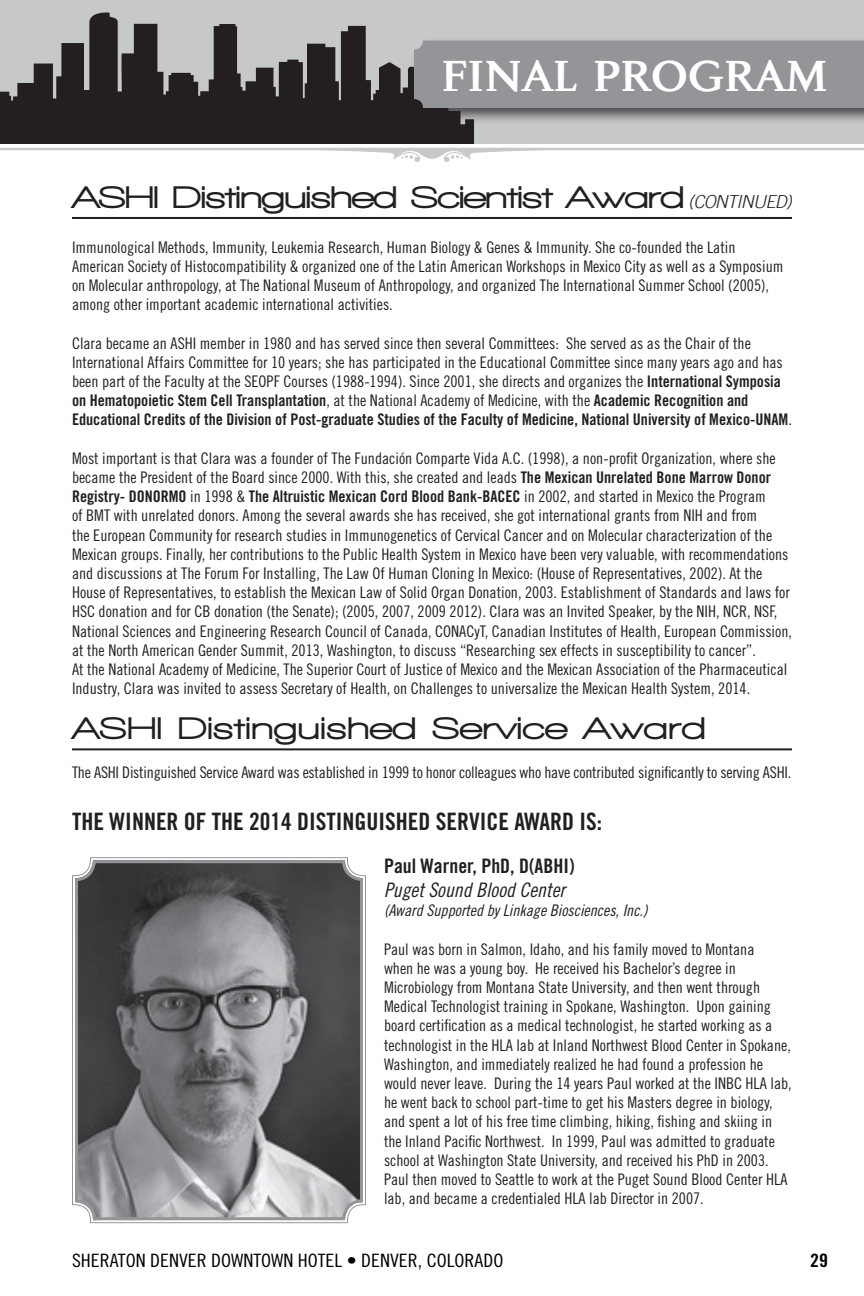
<style>
.page{position:relative;width:864px;height:1296px;background:#fff}
.page>*{position:absolute;margin:0;border:0;box-sizing:border-box;transform-origin:0 0}
.t1{font:700 44.2px "Aragon";color:#fff;scale:1.09 1}
.t2{font:900 32px "Walkway Expand";letter-spacing:-.035em;color:#231f20}
.t3{font:900 32px "Walkway Expand";color:#231f20}
.t4{font:24px "Trade Gothic LT Std Bd Cn 20";color:#231f20}
.t5{font:20px "Trade Gothic LT Std Bd Cn 20";color:#231f20}
.t6{font:20px "Trade Gothic LT Std Cn 18 Obl";color:#231f20}
.t7{font:18.4px "Trade Gothic LT Std Cn 18";color:#000;scale:1.09 1}
.t8{font:18.4px "Trade Gothic LT Std Bd Cn 20";color:#000;scale:1.09 1}
.t9{font:16px/19.2px "Trade Gothic LT Std Cn 18";color:#231f20}
.t10{font:16px/19.2px "Trade Gothic LT Std Bd Cn 20";color:#231f20}
.t11{font:16px "Trade Gothic LT Std Cn 18 Obl";color:#231f20}
.s1{font-family:"Trade Gothic LT";font-weight:300;font-style:italic;font-size:18px}
.s2{font-family:"Trade Gothic LT Std Bd Cn 20"}
.s3{font-family:"Trade Gothic LT Std Cn 18"}
</style>
<div class="page">
<div style="left:0;top:0;width:864px;height:144px;background:#c7c8ca"></div>
<svg style="left:0;top:12px;width:474px;height:132px;fill:#231f20"></svg>
<div style="left:410px;top:37px;width:454px;height:87px;background:#231f20;opacity:.75"></div>
<div style="left:414px;top:41px;width:450px;height:67px;background:#939598"></div>
<hr style="left:0;top:148px;width:864px;height:2px;background:#c7c8ca">
<svg style="left:301px;top:150px;width:262px;height:12px"></svg>
<hr style="left:72px;top:217px;width:720px;height:2px;background:#231f20">
<hr style="left:72px;top:748px;width:720px;height:2px;background:#231f20">
<svg style="left:72px;top:857px;width:294px;height:367px"></svg>
<div style="left:75px;top:860px;width:288px;height:360px;border:3px solid #939598;border-radius:18px"></div>
<h1 class="t1" style="left:441px;top:47px;width:356px">FINAL PROGRAM</h1>
<h2 class="t2" style="left:72px;top:180px;width:721px">ASHI Distinguished Scientist Award <span class="s1">(CONTINUED)</span></h2>
<p class="t9" style="left:72px;top:237px;width:713px">Immunological Methods, Immunity, Leukemia Research, Human Biology &amp; Genes &amp; Immunity. She co-founded the Latin American Society of Histocompatibility &amp; organized one of the Latin American Workshops in Mexico City as well as a Symposium on Molecular anthropology, at The National Museum of Anthropology, and organized The International Summer School (2005), among other important academic international activities.</p>
<p class="t9" style="left:72px;top:333px;width:712px">Clara became an ASHI member in 1980 and has served since then several Committees: She served as as the Chair of the<br>International Affairs Committee for 10 years; she has participated in the Educational Committee since many years ago and has been part of the Faculty at the SEOPF Courses (1988-1994). Since 2001, she directs and organizes the <span class="s2">International Symposia</span></p>
<p class="t10" style="left:72px;top:391px;width:721px">on Hematopoietic Stem Cell Transplantation<span class="s3">, at the National Academy of Medicine, with the</span> Academic Recognition and<br>Educational Credits of the Division of Post-graduate Studies of the Faculty of Medicine, National University of Mexico-UNAM<span class="s3">.</span></p>
<p class="t9" style="left:72px;top:448px;width:705px">Most important is that Clara was a founder of The Fundación Comparte Vida A.C. (1998), a non-profit Organization, where she became the President of the Board since 2000. With this, she created and leads <span class="s2">The Mexican Unrelated Bone Marrow Donor</span></p>
<p class="t10" style="left:72px;top:487px;width:695px">Registry- DONORMO <span class="s3">in 1998 &amp;</span> The Altruistic Mexican Cord Blood Bank-BACEC <span class="s3">in 2002, and started in Mexico the Program</span></p>
<p class="t9" style="left:72px;top:506px;width:722px">of BMT with unrelated donors. Among the several awards she has received, she got international grants from NIH and from<br>the European Community for research studies in Immunogenetics of Cervical Cancer and on Molecular characterization of the Mexican groups. Finally, her contributions to the Public Health System in Mexico have been very valuable, with recommendations and discussions at The Forum For Installing, The Law Of Human Cloning In Mexico: (House of Representatives, 2002). At the House of Representatives, to establish the Mexican Law of Solid Organ Donation, 2003. Establishment of Standards and laws for HSC donation and for CB donation (the Senate); (2005, 2007, 2009 2012). Clara was an Invited Speaker, by the NIH, NCR, NSF, National Sciences and Engineering Research Council of Canada, CONACyT, Canadian Institutes of Health, European Commission, at the North American Gender Summit, 2013, Washington, to discuss “Researching sex effects in susceptibility to cancer”.<br>At the National Academy of Medicine, The Superior Court of Justice of Mexico and the Mexican Association of the Pharmaceutical Industry, Clara was invited to assess Secretary of Health, on Challenges to universalize the Mexican Health System, 2014.</p>
<h2 class="t3" style="left:72px;top:711px;width:636px">ASHI Distinguished Service Award</h2>
<p class="t9" style="left:72px;top:762px;width:721px">The ASHI Distinguished Service Award was established in 1999 to honor colleagues who have contributed significantly to serving ASHI.</p>
<h3 class="t4" style="left:72px;top:807px;width:532px">THE WINNER OF THE 2014 DISTINGUISHED SERVICE AWARD IS:</h3>
<p class="t5" style="left:384px;top:854px;width:192px">Paul Warner, PhD, D(ABHI)</p>
<p class="t6" style="left:384px;top:878px;width:183px">Puget Sound Blood Center</p>
<p class="t11" style="left:384px;top:901px;width:265px">(Award Supported by Linkage Biosciences, Inc.)</p>
<p class="t9" style="left:384px;top:939px;width:409px">Paul was born in Salmon, Idaho, and his family moved to Montana<br>when he was a young boy. He received his Bachelor’s degree in Microbiology from Montana State University, and then went through Medical Technologist training in Spokane, Washington. Upon gaining board certification as a medical technologist, he started working as a technologist in the HLA lab at Inland Northwest Blood Center in Spokane, Washington, and immediately realized he had found a profession he would never leave. During the 14 years Paul worked at the INBC HLA lab, he went back to school part-time to get his Masters degree in biology, and spent a lot of his free time climbing, hiking, fishing and skiing in the Inland Pacific Northwest. In 1999, Paul was admitted to graduate school at Washington State University, and received his PhD in 2003.<br>Paul then moved to Seattle to work at the Puget Sound Blood Center HLA lab, and became a credentialed HLA lab Director in 2007.</p>
<p class="t7" style="left:72px;top:1250px;width:397px">SHERATON DENVER DOWNTOWN HOTEL • DENVER, COLORADO</p>
<p class="t8" style="left:810px;top:1249px;width:18px">29</p>
</div>
